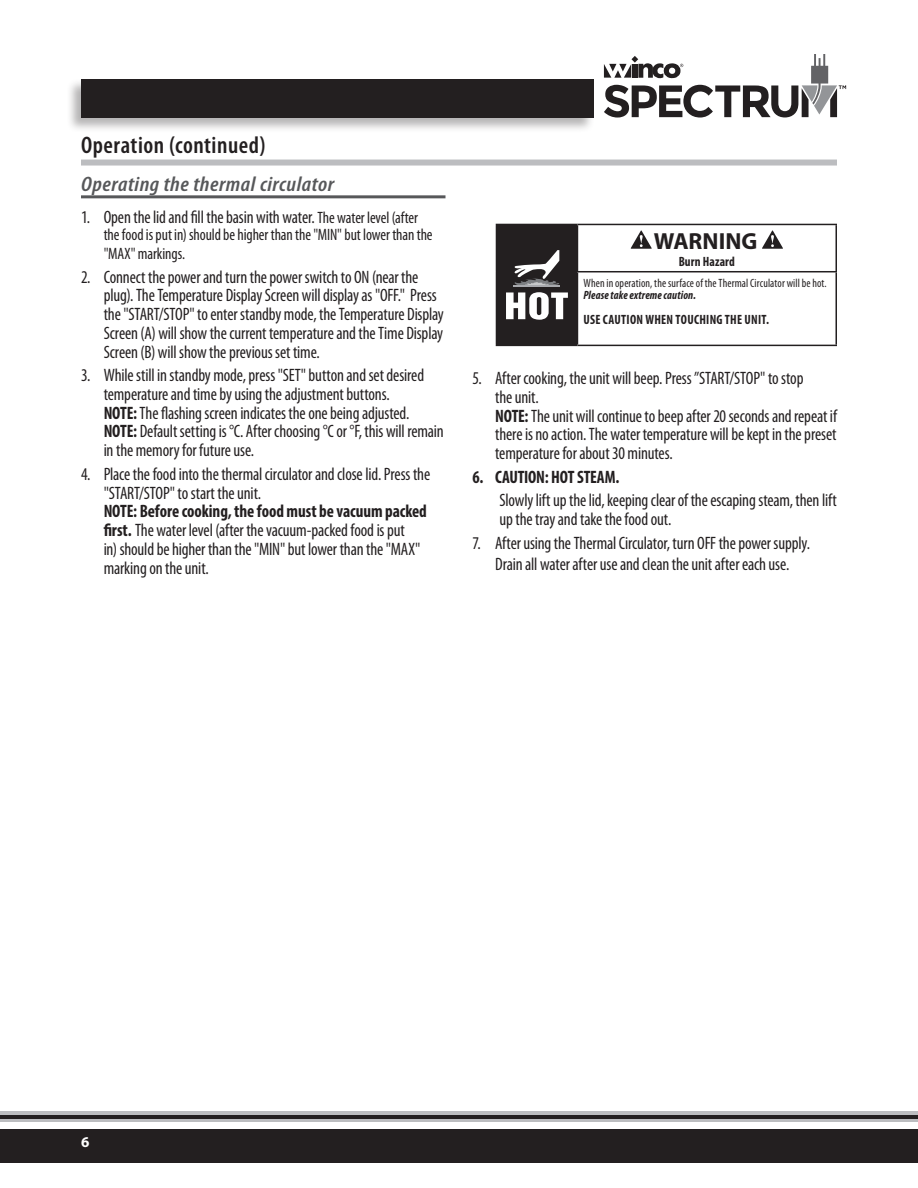
<style>
.page{position:relative;width:918px;height:1188px;background:#fff}
.page>*{position:absolute;margin:0;border:0;box-sizing:border-box;transform-origin:0 0}
.Column_Titles{font:600 condensed 24px "Myriad Pro";letter-spacing:.025em;color:#231f20}
.Table_Text{font:700 23.4px "Myriad Pro";color:#231f20}
.Column_Sub-Titles{font:italic 600 condensed 21px "Myriad Pro";letter-spacing:.02em;color:#57585a;scale:1.1 1}
.Numbered_List{font:condensed 18px/18.8px "Myriad Pro";letter-spacing:-.01em;color:#231f20;scale:.95 1}
.t1{font:700 condensed 18px "Myriad Pro";letter-spacing:-.01em;color:#231f20;scale:.95 1}
.t2{font:condensed 16.5px/18.8px "Myriad Pro";letter-spacing:-.005em;color:#231f20;scale:.95 1}
.t3{font:700 15px "Myriad Pro";color:#fff}
.Warning_Box_Text_Bold{font:700 condensed 13.5px "Myriad Pro";letter-spacing:.02em;color:#231f20;scale:.95 1}
.Warning_Box_Text{font:condensed 12px "Myriad Pro";letter-spacing:.01em;color:#231f20;scale:.95 1}
.Warning_Box_Text_Bold_Italic{font:italic 700 condensed 12px "Myriad Pro";letter-spacing:.015em;color:#231f20;scale:.95 1}
.s1{font-size:16.5px}
.s2{font-weight:700}
</style>
<div class="page">
<div style="left:0;top:1129px;width:918px;height:34px;background:#231f20"></div>
<svg style="left:0;top:1111px;width:918px;height:11px;background:#a8a9ac"></svg>
<hr style="left:0;top:1115px;width:918px;height:3px;background:#231f20">
<div style="left:66px;top:78px;width:529px;height:54px;background:#231f20;opacity:.34"></div>
<div style="left:81px;top:79px;width:512px;height:39px;background:#231f20"></div>
<svg style="left:604px;top:54px;width:242px;height:64px"></svg>
<div style="left:81px;top:160px;width:756px;height:6px;background:#bcbdc0"></div>
<hr style="left:81px;top:195px;width:365px;height:3px;background:#57585a">
<div style="left:496px;top:224px;width:81px;height:121px;background:#231f20"></div>
<hr style="left:577px;top:224px;width:260px;height:1px;background:#231f20">
<hr style="left:577px;top:225px;width:1px;height:46px;background:#231f20">
<hr style="left:836px;top:225px;width:1px;height:46px;background:#231f20">
<hr style="left:577px;top:271px;width:260px;height:1px;background:#231f20">
<hr style="left:577px;top:272px;width:1px;height:73px;background:#231f20">
<hr style="left:836px;top:272px;width:1px;height:73px;background:#231f20">
<hr style="left:496px;top:345px;width:81px;height:1px;background:#231f20">
<hr style="left:577px;top:345px;width:260px;height:1px;background:#231f20">
<hr style="left:514px;top:285px;width:46px;height:2px;background:#a8a9ad">
<svg style="left:514px;top:250px;width:46px;height:35px"></svg>
<svg style="left:506px;top:292px;width:62px;height:28px"></svg>
<svg style="left:631px;top:230px;width:21px;height:19px"></svg>
<svg style="left:762px;top:230px;width:21px;height:19px"></svg>
<p class="Column_Titles" style="left:81px;top:131px;width:186px">Operation (continued)</p>
<p class="Column_Sub-Titles" style="left:81px;top:173px;width:232px">Operating the thermal circulator</p>
<p class="Numbered_List" style="left:81px;top:207px;width:356px">1. Open the lid and fill the basin with water. <span class="s1">The water level (after</span></p>
<p class="t2" style="left:104px;top:225px;width:348px">the food is put in) should be higher than the "MIN" but lower than the "MAX" markings.</p>
<p class="Numbered_List" style="left:104px;top:267px;width:360px;text-indent:-23px">2. Connect the power and turn the power switch to ON (near the plug). The Temperature Display Screen will display as "OFF." Press the "START/STOP" to enter standby mode, the Temperature Display Screen (A) will show the current temperature and the Time Display Screen (B) will show the previous set time.</p>
<p class="Numbered_List" style="left:104px;top:366px;width:360px;text-indent:-23px">3. While still in standby mode, press "SET" button and set desired temperature and time by using the adjustment buttons.<br><span class="s2">NOTE:</span> The flashing screen indicates the one being adjusted.<br><span class="s2">NOTE:</span> Default setting is °C. After choosing °C or °F, this will remain in the memory for future use.</p>
<p class="Numbered_List" style="left:104px;top:464px;width:345px;text-indent:-23px">4. Place the food into the thermal circulator and close lid. Press the "START/STOP" to start the unit.<br><span class="s2">NOTE: Before cooking, the food must be vacuum packed first.</span> The water level (after the vacuum-packed food is put<br>in) should be higher than the "MIN" but lower than the "MAX" marking on the unit.</p>
<p class="Table_Text" style="left:654px;top:226px;width:105px">WARNING</p>
<p class="Warning_Box_Text_Bold" style="left:679px;top:253px;width:61px">Burn Hazard</p>
<p class="Warning_Box_Text" style="left:583px;top:276px;width:258px">When in operation, the surface of the Thermal Circulator will be hot.</p>
<p class="Warning_Box_Text_Bold_Italic" style="left:583px;top:287px;width:120px">Please take extreme caution.</p>
<p class="Warning_Box_Text_Bold" style="left:584px;top:311px;width:197px">USE CAUTION WHEN TOUCHING THE UNIT.</p>
<p class="Numbered_List" style="left:495px;top:369px;width:361px;text-indent:-23px">5. After cooking, the unit will beep. Press ”START/STOP" to stop<br>the unit.<br><span class="s2">NOTE:</span> The unit will continue to beep after 20 seconds and repeat if there is no action. The water temperature will be kept in the preset temperature for about 30 minutes.</p>
<p class="t1" style="left:472px;top:465px;width:156px">6. CAUTION: HOT STEAM.</p>
<p class="Numbered_List" style="left:500px;top:491px;width:357px">Slowly lift up the lid, keeping clear of the escaping steam, then lift up the tray and take the food out.</p>
<p class="Numbered_List" style="left:472px;top:532px;width:357px;line-height:21.6px;text-align:center">7. After using the Thermal Circulator, turn OFF the power supply.<br>Drain all water after use and clean the unit after each use.</p>
<p class="t3" style="left:81px;top:1132px;width:10px">6</p>
</div>
